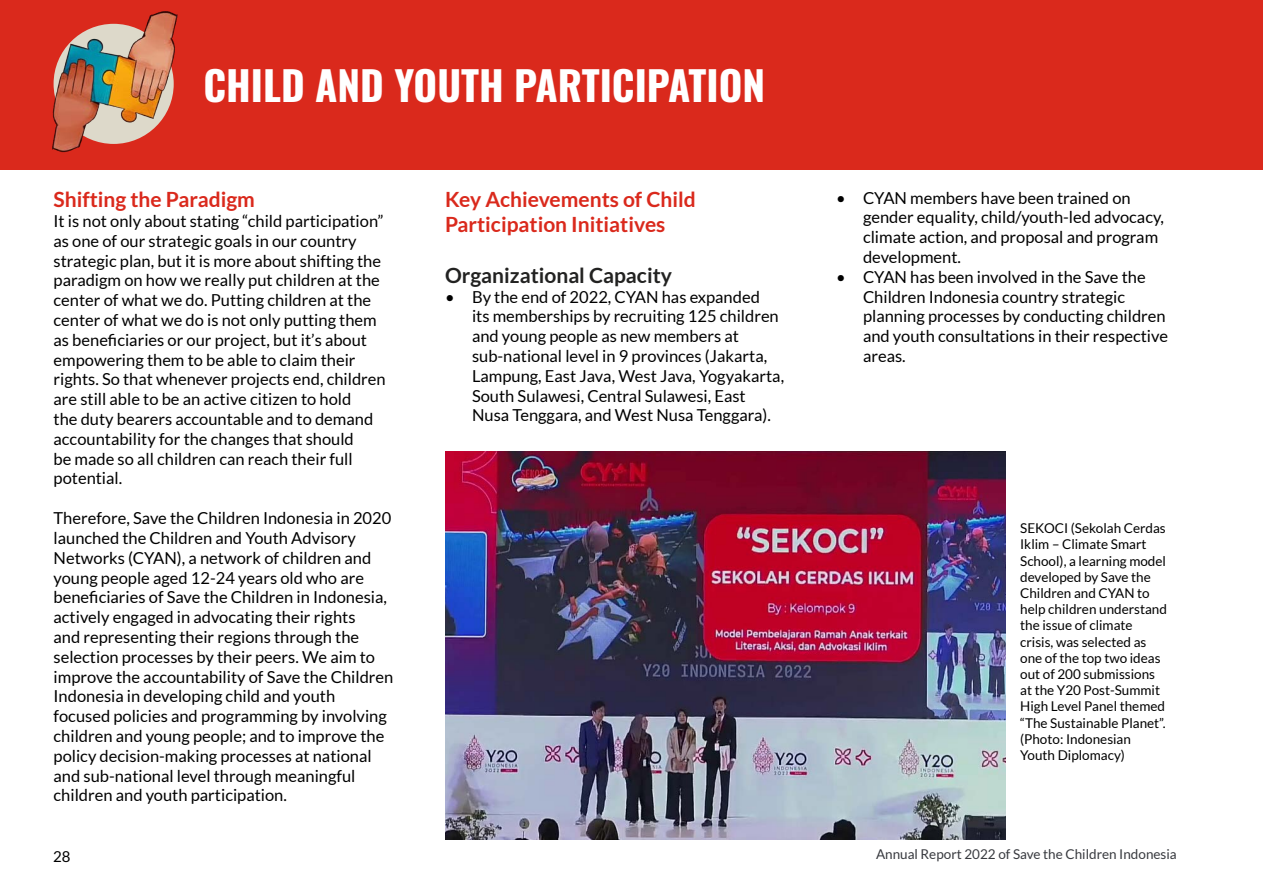
<style>
.page{position:relative;width:1263px;height:893px;background:#fff}
.page>*{position:absolute;margin:0;border:0;box-sizing:border-box;transform-origin:0 0}
.t1{font:700 40.5px "Oswald";color:#fff}
.t2{font:700 21px/25.2px "Lato";color:#da291c}
.t3{font:700 21px "Lato";color:#222221}
.t4{font:16.5px/19.8px "Lato";color:#000}
.t5{font:15px "Lato";color:#000}
.t6{font:13.5px/16.2px "Lato";color:#000}
.t7{font:13.5px "Lato";color:#383a3f}
</style>
<div class="page">
<div style="left:0;top:0;width:1262px;height:169px;background:#da291c"></div>
<img style="left:52px;top:11px;width:126px;height:142px">
<img style="left:445px;top:451px;width:560px;height:388px">
<h1 class="t1" style="left:203px;top:65px;width:563px">CHILD AND YOUTH PARTICIPATION</h1>
<p class="t2" style="left:54px;top:187px;width:203px">Shifting the Paradigm</p>
<p class="t4" style="left:54px;top:211px;width:334px">It is not only about stating “child participation” as one of our strategic goals in our country strategic plan, but it is more about shifting the paradigm on how we really put children at the center of what we do. Putting children at the center of what we do is not only putting them as beneficiaries or our project, but it’s about empowering them to be able to claim their rights. So that whenever projects end, children are still able to be an active citizen to hold<br>the duty bearers accountable and to demand accountability for the changes that should<br>be made so all children can reach their full potential.</p>
<p class="t4" style="left:54px;top:508px;width:341px">Therefore, Save the Children Indonesia in 2020 launched the Children and Youth Advisory Networks (CYAN), a network of children and young people aged 12-24 years old who are beneficiaries of Save the Children in Indonesia, actively engaged in advocating their rights<br>and representing their regions through the selection processes by their peers. We aim to improve the accountability of Save the Children Indonesia in developing child and youth focused policies and programming by involving children and young people; and to improve the policy decision-making processes at national and sub-national level through meaningful children and youth participation.</p>
<p class="t2" style="left:445px;top:187px;width:252px">Key Achievements of Child<br>Participation Initiatives</p>
<p class="t3" style="left:445px;top:263px;width:228px">Organizational Capacity</p>
<p class="t4" style="left:472px;top:287px;width:314px;text-indent:-27px">• By the end of 2022, CYAN has expanded<br>its memberships by recruiting 125 children and young people as new members at sub-national level in 9 provinces (Jakarta, Lampung, East Java, West Java, Yogyakarta, South Sulawesi, Central Sulawesi, East Nusa Tenggara, and West Nusa Tenggara).</p>
<p class="t4" style="left:863px;top:188px;width:302px;text-indent:-27px">• CYAN members have been trained on gender equality, child/youth-led advocacy, climate action, and proposal and program development.</p>
<p class="t4" style="left:863px;top:267px;width:307px;text-indent:-27px">• CYAN has been involved in the Save the Children Indonesia country strategic planning processes by conducting children and youth consultations in their respective areas.</p>
<p class="t6" style="left:1020px;top:520px;width:148px">SEKOCI (Sekolah Cerdas<br>Iklim – Climate Smart<br>School), a learning model developed by Save the<br>Children and CYAN to help children understand the issue of climate crisis, was selected as one of the top two ideas out of 200 submissions at the Y20 Post-Summit<br>High Level Panel themed “The Sustainable Planet”. (Photo: Indonesian<br>Youth Diplomacy)</p>
<p class="t5" style="left:53px;top:848px;width:19px">28</p>
<p class="t7" style="left:876px;top:846px;width:302px">Annual Report 2022 of Save the Children Indonesia</p>
</div>
